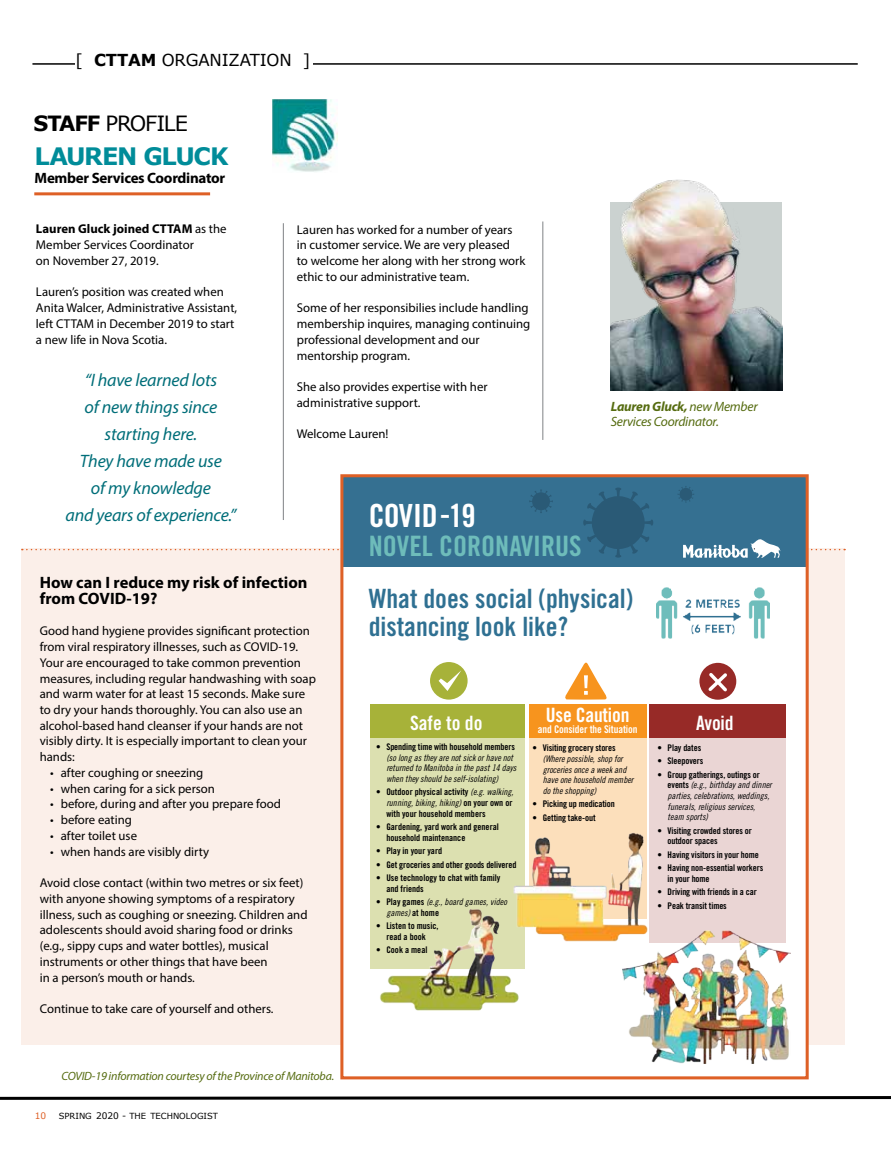
<style>
.page{position:relative;width:891px;height:1161px;background:#fff}
.page>*{position:absolute;margin:0;border:0;box-sizing:border-box;transform-origin:0 0}
.t1{font:31.95px "Trade Gothic Bold Cond Twenty";letter-spacing:-.025em;color:#fff}
.t2{font:28.2px "Trade Gothic Bold Cond Twenty";color:#6ebcba}
.t3{font:26.55px/28.2px "Trade Gothic Bold Cond Twenty";color:#2f7092}
.t4{font:700 24px "Verdana";letter-spacing:-.05em;color:#008c99}
.t5{font:21px "Verdana";letter-spacing:-.055em;color:#000}
.t6{font:19.8px "Trade Gothic Bold Cond Twenty";letter-spacing:-.01em;color:#fff}
.t7{font:italic 18px/27px "Myriad Pro";letter-spacing:-.01em;color:#006e79;text-align:center}
.t8{font:700 16.5px/15.8px "Myriad Pro";color:#000}
.t9{font:16.5px "Verdana";letter-spacing:-.01em;color:#000}
.t10{font:700 15px "Myriad Pro";letter-spacing:-.02em;color:#000}
.t11{font:italic 13.5px/15px "Myriad Pro";letter-spacing:-.02em;color:#566c11}
.t12{font:12.75px/15.8px "Myriad Pro";color:#000}
.t13{font:italic 12px "Myriad Pro";letter-spacing:-.02em;color:#566c11}
.t14{font:10.65px "Trade Gothic Bold Cond Twenty";letter-spacing:-.01em;color:#fff}
.t15{font:9.15px/10.6px "Trade Gothic Bold Cond Twenty";letter-spacing:-.01em;color:#000}
.t16{font:9.15px/10.6px "Trade Gothic Cond Eighteen Obl";color:#000}
.t17{font:8.4px "Verdana";color:#000}
.s1{font-weight:700}
.s2{font-family:"Trade Gothic Cond Eighteen Obl"}
.s3{font-family:"Trade Gothic Bold Cond Twenty"}
.s4{font-size:9px;color:#de6026}
.s5{font-size:9px}
</style>
<div class="page">
<div style="left:21px;top:549px;width:319px;height:496px;background:#fbefe9"></div>
<hr style="left:32px;top:63px;width:826px;height:2px;background:#000">
<div style="left:76px;top:53px;width:237px;height:31px;background:#fff"></div>
<hr style="left:283px;top:223px;width:1px;height:297px;background:#808285">
<hr style="left:542px;top:222px;width:1px;height:218px;background:#808285">
<hr style="left:34px;top:192px;width:176px;height:3px;background:#de6026">
<img style="left:272px;top:100px;width:65px;height:72px">
<img style="left:611px;top:179px;width:171px;height:211px">
<div style="left:342px;top:476px;width:465px;height:91px;background:#357091"></div>
<div style="left:430px;top:662px;width:38px;height:38px;background:#a7b239;border-radius:50%"></div>
<svg style="left:439px;top:670px;width:22px;height:21px"></svg>
<svg style="left:565px;top:662px;width:42px;height:38px"></svg>
<div style="left:699px;top:663px;width:38px;height:37px;background:#972a27;border-radius:50%"></div>
<svg style="left:705px;top:673px;width:22px;height:22px"></svg>
<svg style="left:22px;top:486px;width:823px;height:72px"></svg>
<img style="left:656px;top:587px;width:114px;height:52px">
<div style="left:370px;top:705px;width:155px;height:33px;background:#a7b239"></div>
<div style="left:370px;top:736px;width:155px;height:232px;background:#dce0b0"></div>
<div style="left:529px;top:705px;width:117px;height:33px;background:#f7941e"></div>
<div style="left:529px;top:736px;width:117px;height:183px;background:#fcdfbb"></div>
<div style="left:650px;top:705px;width:136px;height:33px;background:#972a27"></div>
<div style="left:650px;top:736px;width:136px;height:207px;background:#ead5d4"></div>
<img style="left:622px;top:930px;width:168px;height:134px">
<img style="left:377px;top:909px;width:146px;height:102px">
<img style="left:508px;top:814px;width:146px;height:146px">
<div style="left:340px;top:474px;width:469px;height:605px;border:3px solid #de6026"></div>
<div style="left:809px;top:549px;width:36px;height:496px;background:#fbefe9"></div>
<svg style="left:0;top:1096px;width:891px;height:4px;background:#3f3f3f"></svg>
<p class="t9" style="left:76px;top:49px;width:236px">[ <span class="s1">CTTAM</span> ORGANIZATION ]</p>
<h3 class="t5" style="left:33px;top:110px;width:156px"><span class="s1">STAFF</span> PROFILE</h3>
<h3 class="t4" style="left:35px;top:140px;width:195px">LAUREN GLUCK</h3>
<p class="t10" style="left:35px;top:168px;width:192px">Member Services Coordinator</p>
<p class="t12" style="left:36px;top:221px;width:192px"><span class="s1">Lauren Gluck joined CTTAM</span> as the<br>Member Services Coordinator<br>on November 27, 2019.</p>
<p class="t12" style="left:36px;top:284px;width:203px">Lauren’s position was created when Anita Walcer, Administrative Assistant, left CTTAM in December 2019 to start a new life in Nova Scotia.</p>
<p class="t12" style="left:297px;top:221px;width:230px">Lauren has worked for a number of years in customer service. We are very pleased<br>to welcome her along with her strong work ethic to our administrative team.</p>
<p class="t12" style="left:297px;top:300px;width:235px">Some of her responsibilies include handling membership inquires, managing continuing professional development and our mentorship program.</p>
<p class="t12" style="left:297px;top:379px;width:192px">She also provides expertise with her administrative support.</p>
<p class="t12" style="left:297px;top:426px;width:93px">Welcome Lauren!</p>
<h3 class="t7" style="left:65px;top:366px;width:172px">“I have learned lots<br>of new things since starting here.<br>They have made use<br>of my knowledge<br>and years of experience.”</h3>
<p class="t11" style="left:611px;top:399px;width:148px"><span class="s1">Lauren Gluck,</span> new Member<br>Services Coordinator.</p>
<h1 class="t1" style="left:369px;top:496px;width:108px">COVID-19</h1>
<h2 class="t2" style="left:369px;top:529px;width:214px">NOVEL CORONAVIRUS</h2>
<h3 class="t3" style="left:369px;top:585px;width:266px">What does social (physical) distancing look like?</h3>
<p class="t8" style="left:40px;top:574px;width:269px">How can I reduce my risk of infection from COVID-19?</p>
<p class="t12" style="left:40px;top:623px;width:278px">Good hand hygiene provides significant protection from viral respiratory illnesses, such as COVID-19.<br>Your are encouraged to take common prevention measures, including regular handwashing with soap and warm water for at least 15 seconds. Make sure to dry your hands thoroughly. You can also use an alcohol-based hand cleanser if your hands are not visibly dirty. It is especially important to clean your hands:</p>
<p class="t12" style="left:50px;top:765px;width:155px">• after coughing or sneezing</p>
<p class="t12" style="left:50px;top:780px;width:166px">• when caring for a sick person</p>
<p class="t12" style="left:50px;top:796px;width:232px">• before, during and after you prepare food</p>
<p class="t12" style="left:50px;top:812px;width:83px">• before eating</p>
<p class="t12" style="left:50px;top:828px;width:88px">• after toilet use</p>
<p class="t12" style="left:50px;top:843px;width:160px">• when hands are visibly dirty</p>
<p class="t12" style="left:40px;top:875px;width:269px">Avoid close contact (within two metres or six feet) with anyone showing symptoms of a respiratory illness, such as coughing or sneezing. Children and adolescents should avoid sharing food or drinks (e.g., sippy cups and water bottles), musical instruments or other things that have been<br>in a person’s mouth or hands.</p>
<p class="t12" style="left:40px;top:1001px;width:235px">Continue to take care of yourself and others.</p>
<h3 class="t6" style="left:546px;top:703px;width:85px">Use Caution</h3>
<p class="t14" style="left:538px;top:723px;width:101px">and Consider the Situation</p>
<p class="t15" style="left:533px;top:743px;width:85px">• Visiting grocery stores</p>
<p class="t16" style="left:543px;top:753px;width:92px">(Where possible, shop for groceries once a week and have one household member do the shopping)</p>
<p class="t15" style="left:533px;top:799px;width:84px">• Picking up medication</p>
<p class="t15" style="left:533px;top:812px;width:65px">• Getting take-out</p>
<h3 class="t6" style="left:410px;top:711px;width:74px">Safe to do</h3>
<p class="t15" style="left:376px;top:741px;width:140px">• Spending time with household members</p>
<p class="t16" style="left:386px;top:752px;width:132px">(so long as they are not sick or have not returned to Manitoba in the past 14 days when they should be self-isolating)</p>
<p class="t15" style="left:376px;top:787px;width:139px">• Outdoor physical activity <span class="s2">(e.g. walking,</span></p>
<p class="t16" style="left:386px;top:797px;width:128px">running, biking, hiking) <span class="s3">on your own or</span></p>
<p class="t15" style="left:386px;top:808px;width:101px">with your household members</p>
<p class="t15" style="left:386px;top:821px;width:114px;text-indent:-10px">• Gardening, yard work and general household maintenance</p>
<p class="t15" style="left:376px;top:845px;width:67px">• Play in your yard</p>
<p class="t15" style="left:376px;top:859px;width:142px">• Get groceries and other goods delivered</p>
<p class="t15" style="left:386px;top:872px;width:115px;text-indent:-10px">• Use technology to chat with family and friends</p>
<p class="t16" style="left:386px;top:896px;width:122px;text-indent:-10px"><span class="s3">• Play games</span> (e.g., board games, video games) <span class="s3">at home</span></p>
<p class="t15" style="left:376px;top:920px;width:64px;text-align:center">• Listen to music, read a book</p>
<p class="t15" style="left:376px;top:944px;width:53px">• Cook a meal</p>
<h3 class="t6" style="left:696px;top:711px;width:39px">Avoid</h3>
<p class="t15" style="left:657px;top:742px;width:45px">• Play dates</p>
<p class="t15" style="left:657px;top:756px;width:47px">• Sleepovers</p>
<p class="t15" style="left:657px;top:769px;width:104px">• Group gatherings, outings or</p>
<p class="t16" style="left:668px;top:780px;width:106px"><span class="s3">events</span> (e.g., birthday and dinner parties, celebrations, weddings, funerals, religious services, team sports)</p>
<p class="t15" style="left:668px;top:825px;width:86px;text-indent:-10px">• Visiting crowded stores or outdoor spaces</p>
<p class="t15" style="left:657px;top:849px;width:103px">• Having visitors in your home</p>
<p class="t15" style="left:668px;top:863px;width:97px;text-indent:-10px">• Having non-essential workers in your home</p>
<p class="t15" style="left:657px;top:887px;width:101px">• Driving with friends in a car</p>
<p class="t15" style="left:657px;top:900px;width:71px">• Peak transit times</p>
<p class="t13" style="left:62px;top:1069px;width:274px">COVID-19 information courtesy of the Province of Manitoba.</p>
<p class="t17" style="left:35px;top:1110px;width:185px"><span class="s4">10</span> SPRING <span class="s5">2020 -</span> THE TECHNOLOGIST</p>
</div>
